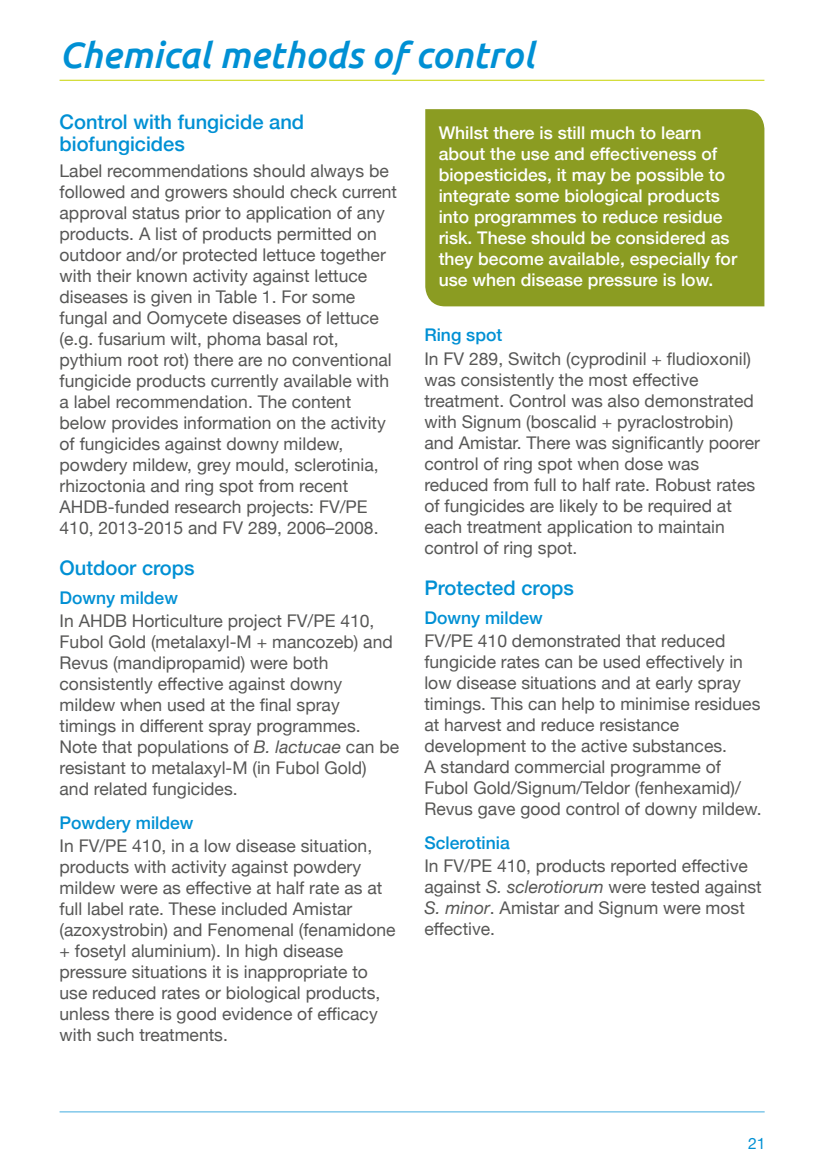
<style>
.page{position:relative;width:824px;height:1171px;background:#fff}
.page>*{position:absolute;margin:0;border:0;box-sizing:border-box;transform-origin:0 0}
.SUB_TITLE{font:italic 500 36.75px "Ubuntu";color:#0090d4}
.BLUE_SUB_HEADING_1{font:500 20.12px/21.9px "Helvetica Neue";color:#0090d4}
.MAIN_BODY{font:17.5px/21px "Helvetica Neue";color:#575756}
.WHITE_PULLOUTS_MED{font:500 17.5px/21px "Helvetica Neue";color:#fff}
.BLUE_SUB_HEADING_2{font:500 17.5px "Helvetica Neue";color:#0090d4}
.t1{font:15.75px "Helvetica Neue";color:#0090d4}
.s1{font-style:italic}
</style>
<div class="page">
<hr style="left:60px;top:1111px;width:704px;height:1px;background:#0090d4">
<hr style="left:60px;top:80px;width:704px;height:1px;background:#c8d300">
<div style="left:425px;top:109px;width:339px;height:197px;background:#8b9c22"></div>
<p class="SUB_TITLE" style="left:60px;top:33px;width:476px">Chemical methods of control</p>
<p class="BLUE_SUB_HEADING_1" style="left:60px;top:109px;width:246px">Control with fungicide and biofungicides</p>
<p class="MAIN_BODY" style="left:60px;top:161px;width:339px">Label recommendations should always be followed and growers should check current approval status prior to application of any products. A list of products permitted on outdoor and/or protected lettuce together with their known activity against lettuce diseases is given in Table 1. For some fungal and Oomycete diseases of lettuce (e.g. fusarium wilt, phoma basal rot, pythium root rot) there are no conventional fungicide products currently available with a label recommendation. The content below provides information on the activity of fungicides against downy mildew, powdery mildew, grey mould, sclerotinia, rhizoctonia and ring spot from recent AHDB-funded research projects: FV/PE 410, 2013-2015 and FV 289, 2006–2008.</p>
<p class="BLUE_SUB_HEADING_1" style="left:60px;top:556px;width:136px">Outdoor crops</p>
<p class="BLUE_SUB_HEADING_2" style="left:60px;top:583px;width:120px">Downy mildew</p>
<p class="MAIN_BODY" style="left:60px;top:612px;width:341px">In AHDB Horticulture project FV/PE 410, Fubol Gold (metalaxyl-M + mancozeb) and Revus (mandipropamid) were both consistently effective against downy mildew when used at the final spray timings in different spray programmes.<br>Note that populations of <span class="s1">B. lactucae</span> can be resistant to metalaxyl-M (in Fubol Gold) and related fungicides.</p>
<p class="BLUE_SUB_HEADING_2" style="left:60px;top:808px;width:135px">Powdery mildew</p>
<p class="MAIN_BODY" style="left:60px;top:836px;width:337px">In FV/PE 410, in a low disease situation, products with activity against powdery mildew were as effective at half rate as at full label rate. These included Amistar (azoxystrobin) and Fenomenal (fenamidone + fosetyl aluminium). In high disease pressure situations it is inappropriate to use reduced rates or biological products, unless there is good evidence of efficacy with such treatments.</p>
<p class="WHITE_PULLOUTS_MED" style="left:438px;top:120px;width:300px">Whilst there is still much to learn about the use and effectiveness of biopesticides, it may be possible to integrate some biological products into programmes to reduce residue risk. These should be considered as they become available, especially for use when disease pressure is low.</p>
<p class="BLUE_SUB_HEADING_2" style="left:424px;top:321px;width:79px">Ring spot</p>
<p class="MAIN_BODY" style="left:424px;top:349px;width:337px">In FV 289, Switch (cyprodinil + fludioxonil) was consistently the most effective treatment. Control was also demonstrated with Signum (boscalid + pyraclostrobin) and Amistar. There was significantly poorer control of ring spot when dose was reduced from full to half rate. Robust rates of fungicides are likely to be required at each treatment application to maintain control of ring spot.</p>
<p class="BLUE_SUB_HEADING_1" style="left:424px;top:576px;width:151px">Protected crops</p>
<p class="BLUE_SUB_HEADING_2" style="left:424px;top:603px;width:120px">Downy mildew</p>
<p class="MAIN_BODY" style="left:424px;top:631px;width:339px">FV/PE 410 demonstrated that reduced fungicide rates can be used effectively in low disease situations and at early spray timings. This can help to minimise residues at harvest and reduce resistance development to the active substances.<br>A standard commercial programme of Fubol Gold/Signum/Teldor (fenhexamid)/ Revus gave good control of downy mildew.</p>
<p class="BLUE_SUB_HEADING_2" style="left:424px;top:828px;width:87px">Sclerotinia</p>
<p class="MAIN_BODY" style="left:424px;top:856px;width:339px">In FV/PE 410, products reported effective against <span class="s1">S. sclerotiorum</span> were tested against <span class="s1">S. minor</span>. Amistar and Signum were most effective.</p>
<p class="t1" style="left:748px;top:1131px;width:19px">21</p>
</div>
